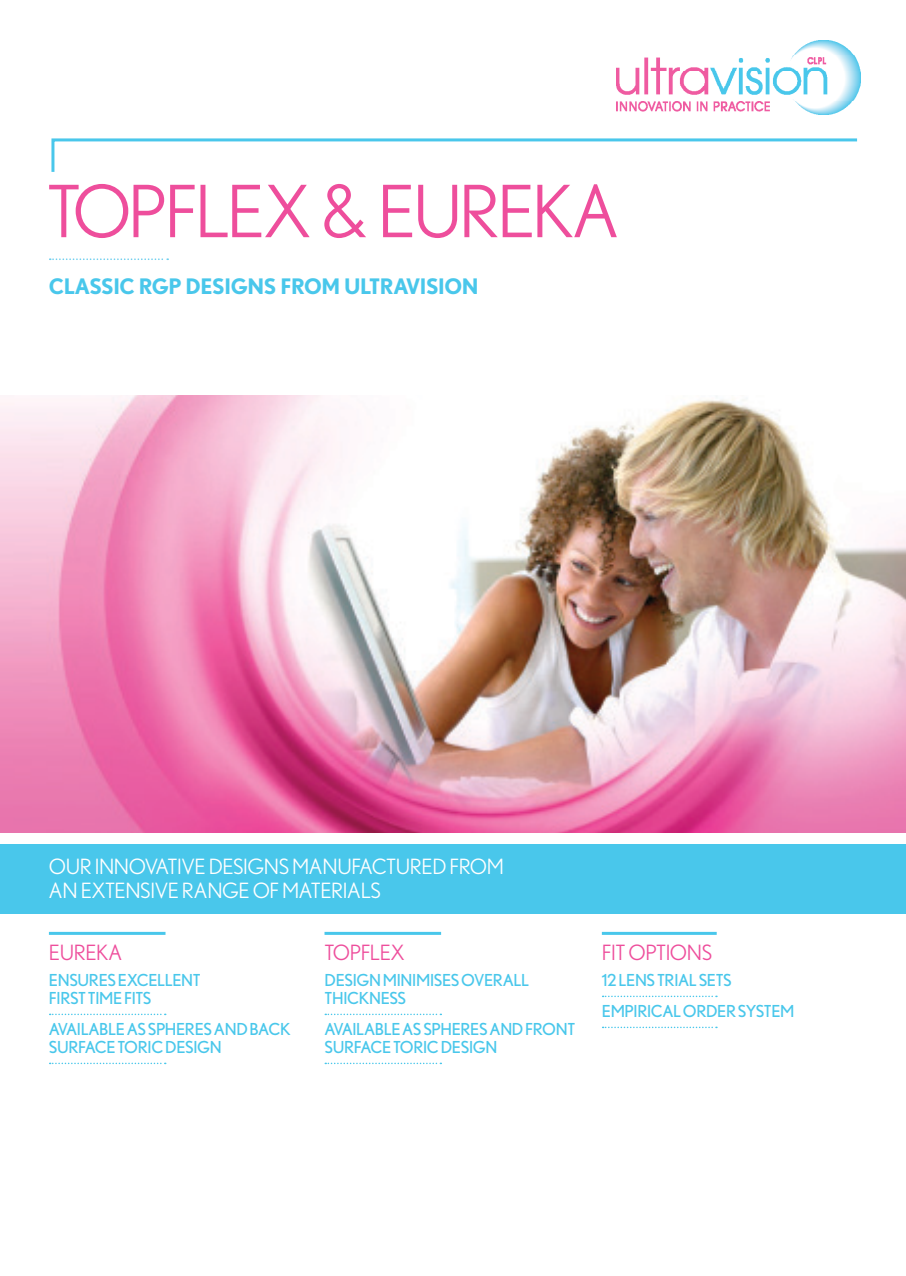
<style>
.page{position:relative;width:906px;height:1276px;background:#fff}
.page>*{position:absolute;margin:0;border:0;box-sizing:border-box;transform-origin:0 0}
.C_Head_Blue_Caps{font:71.7px "Nobel BL";letter-spacing:-.04em;color:#ee4e9c}
.C_Head_Blue_Caps-2{font:700 21.3px "Nobel BL";letter-spacing:-.02em;color:#49c7eb}
.Key_Features_Head_Pi{font:21px/23.4px "Nobel BL";letter-spacing:-.02em;color:#fff}
.Key_Features_Head_Pi-2{font:21px "Nobel BL";letter-spacing:-.02em;color:#ee4e9c}
.New_Bullets_Ruled{font:16.5px/18px "Nobel BL";letter-spacing:-.02em;color:#49c7eb}
</style>
<div class="page">
<hr style="left:602px;top:932px;width:114px;height:3px;background:#49c7eb">
<svg style="left:602px;top:995px;width:115px;height:2px"></svg>
<svg style="left:602px;top:1026px;width:115px;height:2px"></svg>
<hr style="left:49px;top:932px;width:116px;height:3px;background:#49c7eb">
<svg style="left:50px;top:1013px;width:116px;height:2px"></svg>
<svg style="left:50px;top:1062px;width:116px;height:2px"></svg>
<hr style="left:324px;top:932px;width:117px;height:3px;background:#49c7eb">
<svg style="left:325px;top:1013px;width:116px;height:2px"></svg>
<svg style="left:325px;top:1062px;width:116px;height:2px"></svg>
<img style="left:0;top:396px;width:906px;height:436px">
<img style="left:617px;top:41px;width:243px;height:74px">
<svg style="left:50px;top:258px;width:118px;height:2px"></svg>
<svg style="left:51px;top:138px;width:807px;height:34px"></svg>
<div style="left:0;top:844px;width:906px;height:69px;background:#49c7eb"></div>
<p class="C_Head_Blue_Caps" style="left:47px;top:171px;width:575px">TOPFLEX &amp; EUREKA</p>
<p class="C_Head_Blue_Caps-2" style="left:49px;top:274px;width:431px">CLASSIC RGP DESIGNS FROM ULTRAVISION</p>
<p class="Key_Features_Head_Pi" style="left:49px;top:855px;width:456px">OUR INNOVATIVE DESIGNS MANUFACTURED FROM<br>AN EXTENSIVE RANGE OF MATERIALS</p>
<p class="Key_Features_Head_Pi-2" style="left:49px;top:940px;width:75px">EUREKA</p>
<p class="New_Bullets_Ruled" style="left:49px;top:971px;width:153px">ENSURES EXCELLENT<br>FIRST TIME FITS</p>
<p class="New_Bullets_Ruled" style="left:49px;top:1020px;width:243px">AVAILABLE AS SPHERES AND BACK<br>SURFACE TORIC DESIGN</p>
<p class="Key_Features_Head_Pi-2" style="left:324px;top:940px;width:82px">TOPFLEX</p>
<p class="New_Bullets_Ruled" style="left:324px;top:971px;width:206px">DESIGN MINIMISES OVERALL<br>THICKNESS</p>
<p class="New_Bullets_Ruled" style="left:324px;top:1020px;width:252px">AVAILABLE AS SPHERES AND FRONT<br>SURFACE TORIC DESIGN</p>
<p class="Key_Features_Head_Pi-2" style="left:602px;top:940px;width:112px">FIT OPTIONS</p>
<p class="New_Bullets_Ruled" style="left:602px;top:971px;width:131px">12 LENS TRIAL SETS</p>
<p class="New_Bullets_Ruled" style="left:602px;top:1002px;width:194px">EMPIRICAL ORDER SYSTEM</p>
</div>
